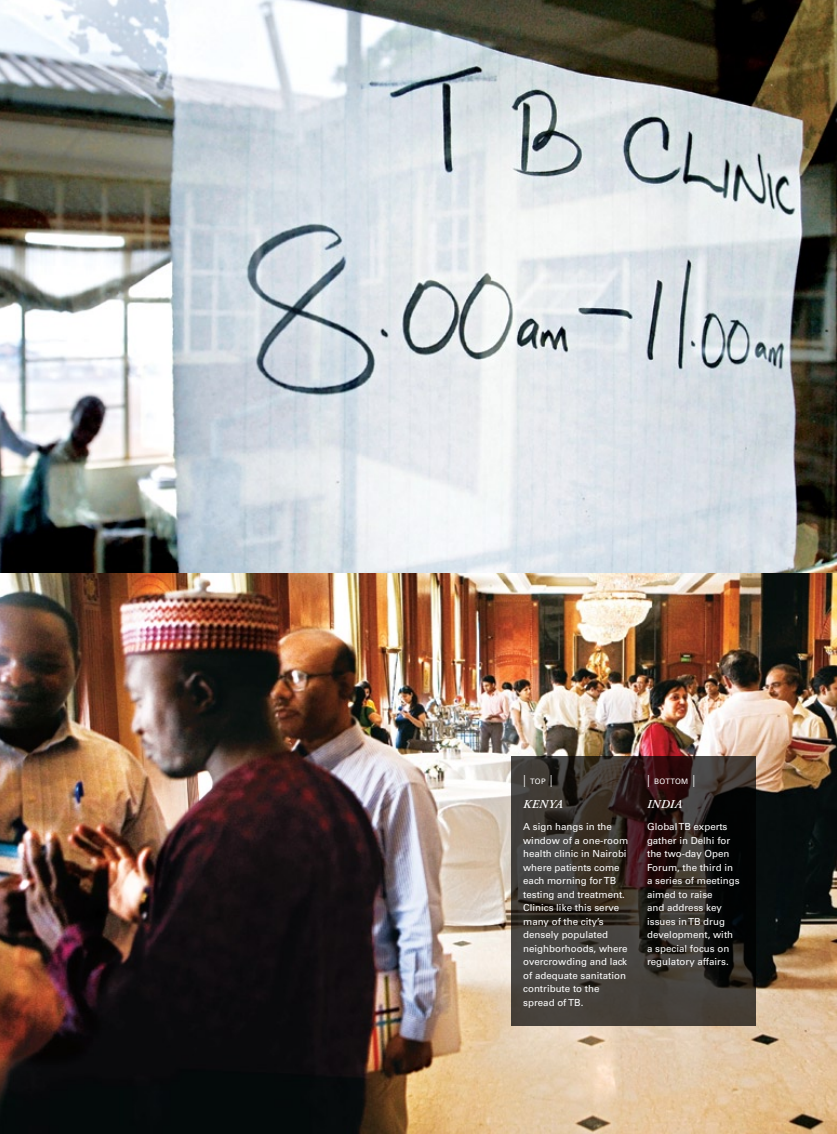
<style>
.page{position:relative;width:837px;height:1134px;background:#fff}
.page>*{position:absolute;margin:0;border:0;box-sizing:border-box;transform-origin:0 0}
.t1{font:italic 600 12px "Adobe Garamond";letter-spacing:.025em;color:#fff}
.t2{font:9.75px/13.5px "Univers";color:#fff}
.t3{font:7.5px "Univers";letter-spacing:.05em;color:#fff}
.s1{font-family:"Adobe Garamond";font-size:12px}
</style>
<div class="page">
<img style="left:0;top:0;width:837px;height:1134px">
<svg style="left:511px;top:757px;width:245px;height:269px;background:#332d29"></svg>
<p class="t3" style="left:523px;top:777px;width:31px"><span class="s1">|</span> top <span class="s1">|</span></p>
<p class="t1" style="left:523px;top:797px;width:41px">KENYA</p>
<p class="t2" style="left:523px;top:820px;width:107px">A sign hangs in the window of a one-room health clinic in Nairobi where patients come each morning for TB testing and treatment.<br>Clinics like this serve many of the city’s densely populated neighborhoods, where overcrowding and lack of adequate sanitation contribute to the spread of TB.</p>
<p class="t3" style="left:647px;top:777px;width:50px"><span class="s1">|</span> bottom <span class="s1">|</span></p>
<p class="t1" style="left:647px;top:797px;width:36px">INDIA</p>
<p class="t2" style="left:647px;top:820px;width:94px">Global TB experts gather in Delhi for the two-day Open<br>Forum, the third in a series of meetings aimed to raise<br>and address key issues in TB drug development, with a special focus on regulatory affairs.</p>
</div>
